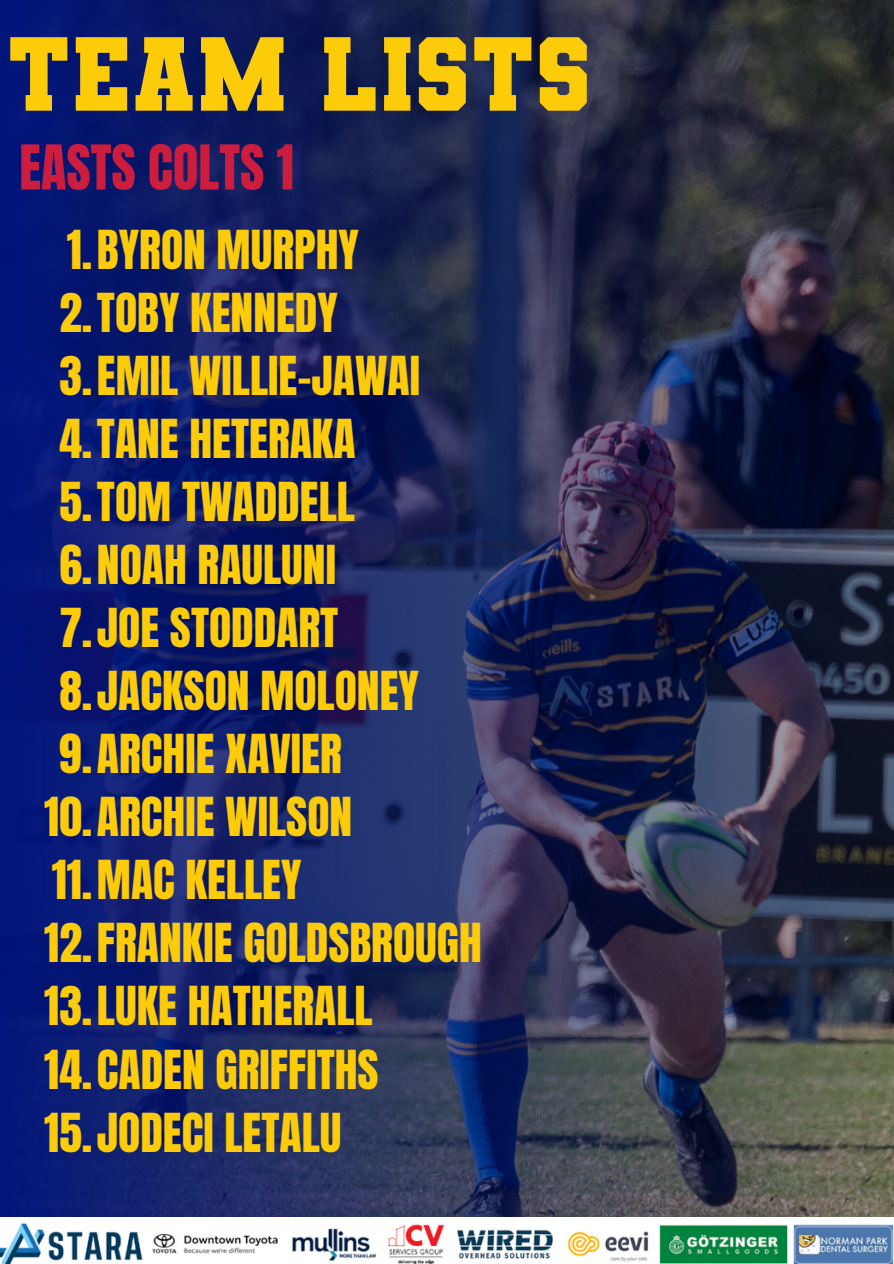
<style>
.page{position:relative;width:894px;height:1264px;background:#fff}
.page>*{position:absolute;margin:0;border:0;box-sizing:border-box;transform-origin:0 0}
.t1{font:700 105px "Varsity Team";color:#fccb0a}
.t2{font:52.5px "Anton";color:#cc1d3e}
.t3{font:45.6px "Anton";color:#fccb0a}
</style>
<div class="page">
<img style="left:0;top:0;width:893px;height:1216px">
<img style="left:0;top:1216px;width:893px;height:47px">
<p class="t1" style="left:6px;top:17px;width:586px">TEAM LISTS</p>
<h1 class="t2" style="left:19px;top:130px;width:276px">EASTS COLTS 1</h1>
<p class="t3" style="left:67px;top:217px;width:293px">1.BYRON MURPHY</p>
<p class="t3" style="left:59px;top:280px;width:280px">2.TOBY KENNEDY</p>
<p class="t3" style="left:59px;top:343px;width:362px">3.EMIL WILLIE-JAWAI</p>
<p class="t3" style="left:59px;top:406px;width:298px">4.TANE HETERAKA</p>
<p class="t3" style="left:59px;top:469px;width:297px">5.TOM TWADDELL</p>
<p class="t3" style="left:59px;top:532px;width:278px">6.NOAH RAULUNI</p>
<p class="t3" style="left:59px;top:595px;width:280px">7.JOE STODDART</p>
<p class="t3" style="left:59px;top:658px;width:361px">8.JACKSON MOLONEY</p>
<p class="t3" style="left:59px;top:721px;width:284px">9.ARCHIE XAVIER</p>
<p class="t3" style="left:44px;top:784px;width:309px">10.ARCHIE WILSON</p>
<p class="t3" style="left:52px;top:847px;width:251px">11.MAC KELLEY</p>
<p class="t3" style="left:44px;top:910px;width:439px">12.FRANKIE GOLDSBROUGH</p>
<p class="t3" style="left:44px;top:973px;width:330px">13.LUKE HATHERALL</p>
<p class="t3" style="left:44px;top:1036px;width:336px">14.CADEN GRIFFITHS</p>
<p class="t3" style="left:44px;top:1099px;width:299px">15.JODECI LETALU</p>
</div>
